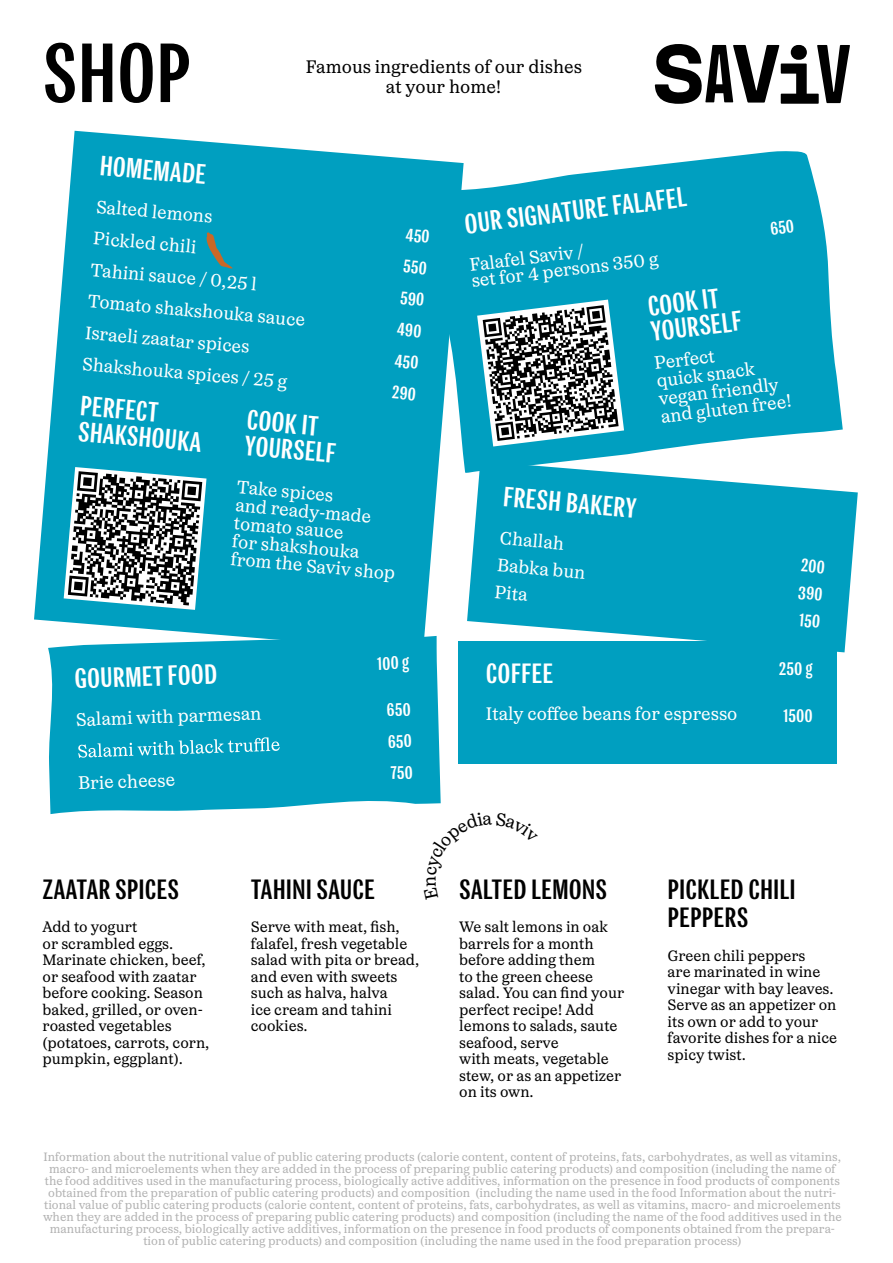
<style>
.page{position:relative;width:893px;height:1263px;background:#fff}
.page>*{position:absolute;margin:0;border:0;box-sizing:border-box;transform-origin:0 0}
.t1{font:90px "RIA Super Display Sans Compressed";color:#000}
.t2{font:30px/25.5px "RIA Super Display Sans Compressed";color:#fff}
.t3{font:30px/28.5px "RIA Super Display Sans Compressed";color:#000}
.t4{font:19.5px/31.7px "RIA Super Display Sans Compressed";color:#fff}
.t5{font:18px/18px "Oceanic Text";color:#fff}
.t6{font:18px "Oceanic Text";color:#000}
.t7{font:15px/16.5px "Oceanic Text";color:#000}
.t8{font:12px/12px "Oceanic Text";color:#b2b2b2;text-align:center}
</style>
<div class="page">
<svg style="left:467px;top:474px;width:391px;height:178px;fill:#009fc0"></svg>
<div style="left:458px;top:641px;width:379px;height:123px;background:#009fc0"></div>
<svg style="left:464px;top:151px;width:379px;height:323px;fill:#009fc0"></svg>
<svg style="left:34px;top:131px;width:430px;height:505px;fill:#009fc0"></svg>
<svg style="left:48px;top:636px;width:393px;height:178px;fill:#009fc0"></svg>
<svg style="left:655px;top:44px;width:195px;height:60px"></svg>
<div style="left:791px;top:45px;width:16px;height:15px;background:#000;border-radius:7px"></div>
<svg style="left:78px;top:737px;width:202px;height:21px"></svg>
<svg style="left:64px;top:467px;width:142px;height:143px"></svg>
<svg style="left:477px;top:300px;width:147px;height:146px"></svg>
<svg style="left:206px;top:232px;width:27px;height:36px"></svg>
<svg style="left:391px;top:766px;width:21px;height:13px"></svg>
<svg style="left:801px;top:558px;width:24px;height:15px"></svg>
<svg style="left:770px;top:220px;width:24px;height:15px"></svg>
<svg style="left:405px;top:228px;width:25px;height:15px"></svg>
<svg style="left:403px;top:260px;width:24px;height:15px"></svg>
<svg style="left:400px;top:291px;width:24px;height:15px"></svg>
<svg style="left:397px;top:323px;width:24px;height:15px"></svg>
<h1 class="t1" style="left:43px;top:21px;width:150px">SHOP</h1>
<h3 class="t6" style="left:306px;top:56px;width:278px">Famous ingredients of our dishes</h3>
<h3 class="t6" style="left:386px;top:75px;width:117px">at your home!</h3>
<h2 class="t2" style="left:101px;top:153px;width:108px;rotate:5deg">HOMEMADE</h2>
<h3 class="t5" style="left:98px;top:191px;width:118px;line-height:31.7px;rotate:5deg">Salted lemons<br>Pickled chili</h3>
<h3 class="t5" style="left:92px;top:260px;width:168px;rotate:5deg">Tahini sauce / 0,25 l</h3>
<h3 class="t5" style="left:89px;top:292px;width:219px;rotate:5deg">Tomato shakshouka sauce</h3>
<h3 class="t5" style="left:86px;top:323px;width:166px;rotate:5deg">Israeli zaatar spices</h3>
<h3 class="t5" style="left:83px;top:355px;width:207px;rotate:5deg">Shakshouka spices / 25 g</h3>
<h3 class="t4" style="left:396px;top:345px;width:26px;rotate:5deg">450<br>290</h3>
<h2 class="t2" style="left:81px;top:394px;width:125px;rotate:5deg">PERFECT<br>SHAKSHOUKA</h2>
<h2 class="t2" style="left:248px;top:407px;width:93px;rotate:5deg">COOK IT<br>YOURSELF</h2>
<h3 class="t5" style="left:238px;top:478px;width:167px;rotate:5deg">Take spices<br>and ready-made tomato sauce<br>for shakshouka from the Saviv shop</h3>
<h2 class="t2" style="left:74px;top:666px;width:144px;rotate:-2deg">GOURMETFOOD</h2>
<h3 class="t4" style="left:376px;top:648px;width:34px;rotate:-2deg">100 g</h3>
<h3 class="t5" style="left:76px;top:711px;width:187px;rotate:-2deg">Salami with parmesan</h3>
<h3 class="t4" style="left:386px;top:694px;width:26px;rotate:-2deg">650<br>650</h3>
<h3 class="t5" style="left:78px;top:774px;width:98px;rotate:-2deg">Brie cheese</h3>
<h2 class="t3" style="left:43px;top:875px;width:138px">ZAATAR SPICES</h2>
<p class="t7" style="left:43px;top:919px;width:168px">Add to yogurt<br>or scrambled eggs.<br>Marinate chicken, beef, or seafood with zaatar before cooking. Season baked, grilled, or oven&shy;roasted vegetables (potatoes, carrots, corn, pumpkin, eggplant).</p>
<h2 class="t3" style="left:251px;top:875px;width:126px">TAHINI SAUCE</h2>
<p class="t7" style="left:251px;top:919px;width:170px">Serve with meat, fish, falafel, fresh vegetable salad with pita or bread, and even with sweets such as halva, halva<br>ice cream and tahini cookies.</p>
<h2 class="t2" style="left:463px;top:212px;width:225px;rotate:-7deg">OUR SIGNATURE FALAFEL</h2>
<h3 class="t5" style="left:469px;top:257px;width:190px;line-height:16.5px;rotate:-7deg">Falafel Saviv /<br>set for 4 persons 350 g</h3>
<h2 class="t2" style="left:646px;top:294px;width:93px;rotate:-7deg">COOK IT<br>YOURSELF</h2>
<h3 class="t5" style="left:653px;top:354px;width:133px;rotate:-7deg">Perfect<br>quick snack vegan friendly and gluten free!</h3>
<h2 class="t2" style="left:504px;top:484px;width:135px;rotate:5deg">FRESH BAKERY</h2>
<h3 class="t5" style="left:501px;top:524px;width:90px;line-height:27.5px;rotate:5deg">Challah<br>Babka bun</h3>
<h3 class="t5" style="left:496px;top:583px;width:34px;rotate:5deg">Pita</h3>
<h3 class="t4" style="left:799px;top:579px;width:26px;line-height:27.5px;rotate:5deg">390<br>150</h3>
<h2 class="t2" style="left:486px;top:661px;width:69px">COFFEE</h2>
<h3 class="t4" style="left:779px;top:653px;width:35px">250 g</h3>
<h3 class="t5" style="left:486px;top:705px;width:253px">Italy coffee beans for espresso</h3>
<h3 class="t4" style="left:783px;top:700px;width:31px">1500</h3>
<h2 class="t3" style="left:459px;top:875px;width:149px">SALTED LEMONS</h2>
<p class="t7" style="left:459px;top:919px;width:167px">We salt lemons in oak barrels for a month before adding them<br>to the green cheese salad. You can find your perfect recipe! Add lemons to salads, saute seafood, serve<br>with meats, vegetable stew, or as an appetizer on its own.</p>
<h2 class="t3" style="left:668px;top:875px;width:130px">PICKLED CHILI<br>PEPPERS</h2>
<p class="t7" style="left:668px;top:947px;width:171px">Green chili peppers<br>are marinated in wine vinegar with bay leaves.<br>Serve as an appetizer on its own or add to your favorite dishes for a nice spicy twist.</p>
<p class="t8" style="left:43px;top:1150px;width:800px">Information about the nutritional value of public catering products (calorie content, content of proteins, fats, carbohydrates, as well as vitamins, macro- and microelements when they are added in the process of preparing public catering products) and composition (including the name of the food additives used in the manufacturing process, biologically active additives, information on the presence in food products of components obtained from the preparation of public catering products) and composition (including the name used in the food Information about the nutri&shy;tional value of public catering products (calorie content, content of proteins, fats, carbohydrates, as well as vitamins, macro- and microelements when they are added in the process of preparing public catering products) and composition (including the name of the food additives used in the manufacturing process, biologically active additives, information on the presence in food products of components obtained from the prepara&shy;tion of public catering products) and composition (including the name used in the food preparation process)</p>
</div>
